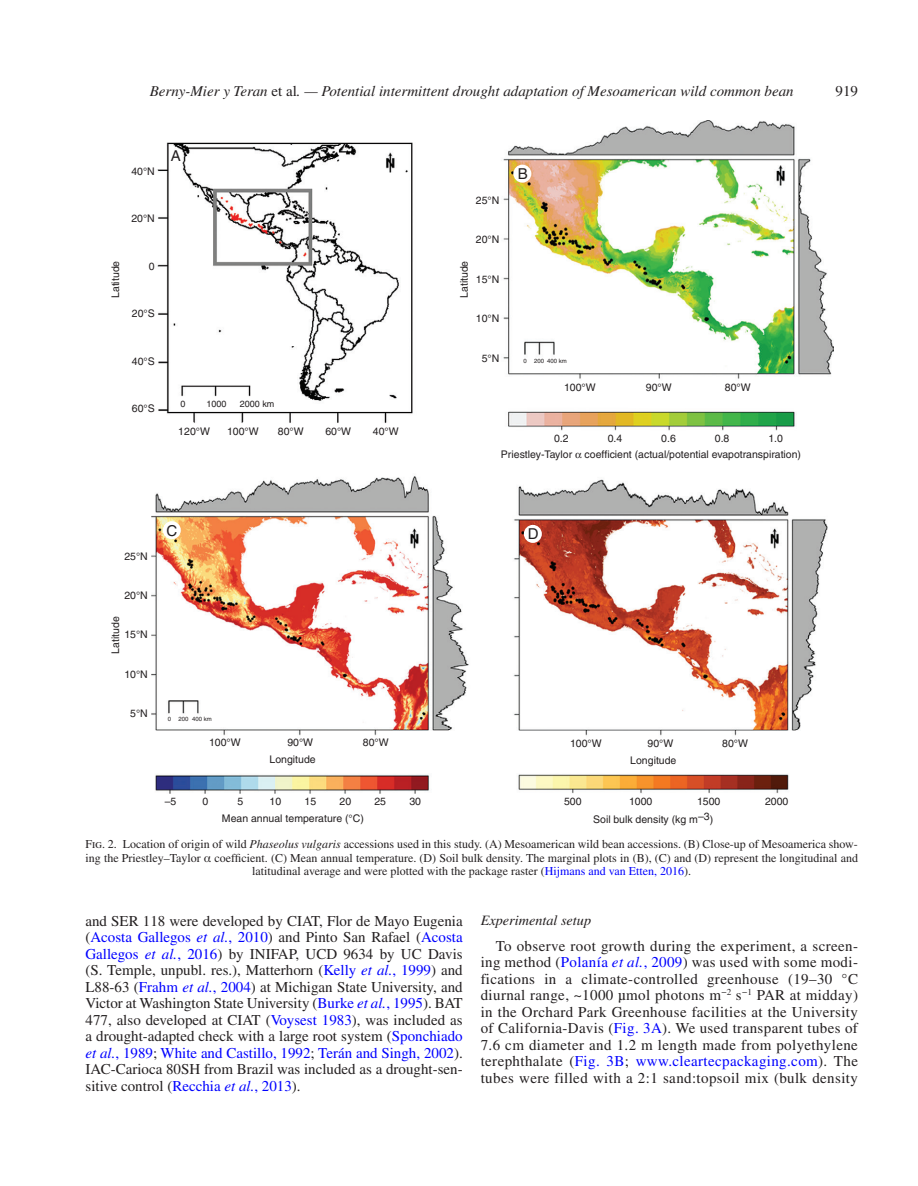
<style>
.page{position:relative;width:918px;height:1186px;background:#fff}
.page>*{position:absolute;margin:0;border:0;box-sizing:border-box;transform-origin:0 0}
.t1{font:15px/16.5px "Times LT Std";color:#231f20;text-align:justify}
.t2{font:italic 15px "Times LT Std";color:#231f20}
.t3{font:15px "Helvetica";color:#231f20}
.t4{font:italic 14.25px "Times LT Std";color:#231f20}
.t5{font:12px/13.5px "Times LT Std";color:#231f20;text-align:center}
.t6{font:10.5px/16.5px "Helvetica";color:#231f20;text-align:right}
.t7{font:9px "Helvetica";color:#231f20}
.t8{font:6px "Helvetica";color:#231f20}
.s1{font-style:normal}
.s2{font-style:italic}
.s3{font-family:"Gandhari Unicode"}
.s4{color:#00f}
.s5{font-style:italic;color:#00f}
</style>
<div class="page">
<img style="left:152px;top:120px;width:681px;height:673px">
<div style="left:513px;top:165px;width:18px;height:18px;background:#fff;border-radius:50%"></div>
<div style="left:163px;top:521px;width:18px;height:18px;background:#fff;border-radius:50%"></div>
<div style="left:524px;top:525px;width:18px;height:18px;background:#fff;border-radius:50%"></div>
<svg style="left:575px;top:453px;width:7px;height:5px"></svg>
<p class="t2" style="left:150px;top:83px;width:646px">Berny-Mier y Teran <span class="s1">et al</span>. — Potential intermittent drought adaptation of Mesoamerican wild common bean</p>
<p class="t1" style="left:836px;top:83px;width:24px">919</p>
<p class="t6" style="left:131px;top:163px;width:25px">40°N</p>
<p class="t6" style="left:131px;top:210px;width:25px">20°N</p>
<p class="t6" style="left:107px;top:298px;width:39px;rotate:-90deg">Latitude</p>
<p class="t6" style="left:149px;top:258px;width:7px">0</p>
<p class="t6" style="left:132px;top:305px;width:24px">20°S</p>
<p class="t6" style="left:132px;top:353px;width:24px">40°S</p>
<p class="t6" style="left:132px;top:400px;width:24px">60°S</p>
<p class="t3" style="left:171px;top:147px;width:12px">A</p>
<p class="t7" style="left:206px;top:399px;width:22px">1000</p>
<p class="t7" style="left:240px;top:399px;width:36px">2000 km</p>
<p class="t6" style="left:178px;top:423px;width:33px">120°W</p>
<p class="t6" style="left:227px;top:423px;width:33px">100°W</p>
<p class="t6" style="left:278px;top:423px;width:27px">80°W</p>
<p class="t6" style="left:325px;top:423px;width:27px">60°W</p>
<p class="t7" style="left:180px;top:399px;width:7px">0</p>
<p class="t6" style="left:373px;top:423px;width:27px">40°W</p>
<p class="t6" style="left:456px;top:298px;width:39px;rotate:-90deg">Latitude</p>
<p class="t6" style="left:476px;top:192px;width:25px">25°N</p>
<p class="t6" style="left:476px;top:231px;width:25px">20°N</p>
<p class="t6" style="left:476px;top:271px;width:25px">15°N</p>
<p class="t6" style="left:476px;top:310px;width:25px">10°N</p>
<p class="t6" style="left:482px;top:350px;width:19px">5°N</p>
<p class="t3" style="left:518px;top:165px;width:12px">B</p>
<p class="t8" style="left:523px;top:358px;width:45px">0 200 400 km</p>
<p class="t6" style="left:564px;top:379px;width:33px">100°W</p>
<p class="t6" style="left:646px;top:379px;width:27px">90°W</p>
<p class="t6" style="left:725px;top:379px;width:27px">80°W</p>
<p class="t6" style="left:501px;top:430px;width:302px;text-align:left;text-indent:268px">1.0<br>Priestley-Taylor coefficient (actual/potential evapotranspiration)</p>
<p class="t6" style="left:554px;top:430px;width:16px">0.2</p>
<p class="t6" style="left:608px;top:430px;width:16px">0.4</p>
<p class="t6" style="left:661px;top:430px;width:16px">0.6</p>
<p class="t6" style="left:715px;top:430px;width:16px">0.8</p>
<p class="t6" style="left:124px;top:548px;width:25px">25°N</p>
<p class="t6" style="left:124px;top:587px;width:25px">20°N</p>
<p class="t6" style="left:124px;top:626px;width:25px">15°N</p>
<p class="t6" style="left:107px;top:654px;width:39px;rotate:-90deg">Latitude</p>
<p class="t6" style="left:124px;top:666px;width:25px">10°N</p>
<p class="t6" style="left:130px;top:705px;width:19px">5°N</p>
<p class="t3" style="left:166px;top:521px;width:12px">C</p>
<p class="t3" style="left:528px;top:525px;width:12px">D</p>
<p class="t8" style="left:168px;top:715px;width:45px">0 200 400 km</p>
<p class="t6" style="left:165px;top:793px;width:13px">–5</p>
<p class="t6" style="left:209px;top:734px;width:33px">100°W</p>
<p class="t6" style="left:270px;top:734px;width:48px;line-height:17.1px">90°W<br>Longitude</p>
<p class="t6" style="left:363px;top:734px;width:27px">80°W</p>
<p class="t6" style="left:203px;top:793px;width:7px">0</p>
<p class="t6" style="left:238px;top:793px;width:7px">5</p>
<p class="t6" style="left:270px;top:793px;width:13px">10</p>
<p class="t6" style="left:305px;top:793px;width:13px">15</p>
<p class="t6" style="left:340px;top:793px;width:13px">20</p>
<p class="t6" style="left:374px;top:793px;width:13px">25</p>
<p class="t6" style="left:409px;top:793px;width:13px">30</p>
<p class="t6" style="left:222px;top:810px;width:143px">Mean annual temperature (°C)</p>
<p class="t6" style="left:570px;top:735px;width:33px">100°W</p>
<p class="t6" style="left:630px;top:735px;width:48px">90°W<br>Longitude</p>
<p class="t6" style="left:722px;top:735px;width:27px">80°W</p>
<p class="t6" style="left:629px;top:793px;width:25px">1000</p>
<p class="t6" style="left:697px;top:793px;width:25px">1500</p>
<p class="t6" style="left:765px;top:793px;width:25px">2000</p>
<p class="t6" style="left:593px;top:811px;width:121px">Soil bulk density (kg m–3)</p>
<p class="t6" style="left:564px;top:793px;width:19px">500</p>
<p class="t5" style="left:86px;top:837px;width:774px">Fig. 2. Location of origin of wild <span class="s2">Phaseolus vulgaris</span> accessions used in this study. (A) Mesoamerican wild bean accessions. (B) Close-up of Mesoamerica show&shy;ing the Priestley–Taylor <span class="s3">α</span> coefficient. (C) Mean annual temperature. (D) Soil bulk density. The marginal plots in (B), (C) and (D) represent the longitudinal and latitudinal average and were plotted with the package raster (<span class="s4">Hijmans and van Etten, 2016</span>).</p>
<p class="t1" style="left:86px;top:912px;width:379px">and SER 118 were developed by CIAT, Flor de Mayo Eugenia (<span class="s4">Acosta Gallegos</span> <span class="s5">et al.</span><span class="s4">, 2010</span>) and Pinto San Rafael (<span class="s4">Acosta Gallegos</span> <span class="s5">et al.</span><span class="s4">, 2016</span>) by INIFAP, UCD 9634 by UC Davis (S. Temple, unpubl. res.), Matterhorn (<span class="s4">Kelly</span> <span class="s5">et al.</span><span class="s4">, 1999</span>) and L88-63 (<span class="s4">Frahm</span> <span class="s5">et al.</span><span class="s4">, 2004</span>) at Michigan State University, and Victor at Washington State University (<span class="s4">Burke</span> <span class="s5">et al.</span><span class="s4">, 1995</span>). BAT 477, also developed at CIAT (<span class="s4">Voysest 1983</span>), was included as a drought-adapted check with a large root system (<span class="s4">Sponchiado </span><span class="s5">et al.</span><span class="s4">, 1989</span>; <span class="s4">White and Castillo, 1992</span>; <span class="s4">Terán and Singh, 2002</span>).<br>IAC-Carioca 80SH from Brazil was included as a drought-sen&shy;sitive control (<span class="s4">Recchia</span> <span class="s5">et al.</span><span class="s4">, 2013</span>).</p>
<p class="t4" style="left:481px;top:912px;width:112px">Experimental setup</p>
<p class="t1" style="left:481px;top:937px;width:379px;text-indent:15px">To observe root growth during the experiment, a screen&shy;ing method (<span class="s4">Polanía</span> <span class="s5">et al.</span><span class="s4">, 2009</span>) was used with some modi&shy;fications in a climate-controlled greenhouse (19–30 °C diurnal range, ~1000 <span class="s3">µ</span>mol photons m<sup>−2</sup> s<sup>−1</sup> PAR at midday) in the Orchard Park Greenhouse facilities at the University of California-Davis (<span class="s4">Fig. 3A</span>). We used transparent tubes of 7.6 cm diameter and 1.2 m length made from polyethylene terephthalate (<span class="s4">Fig. 3B</span>; <span class="s4">www.cleartecpackaging.com</span>). The tubes were filled with a 2:1 sand:topsoil mix (bulk density</p>
</div>
